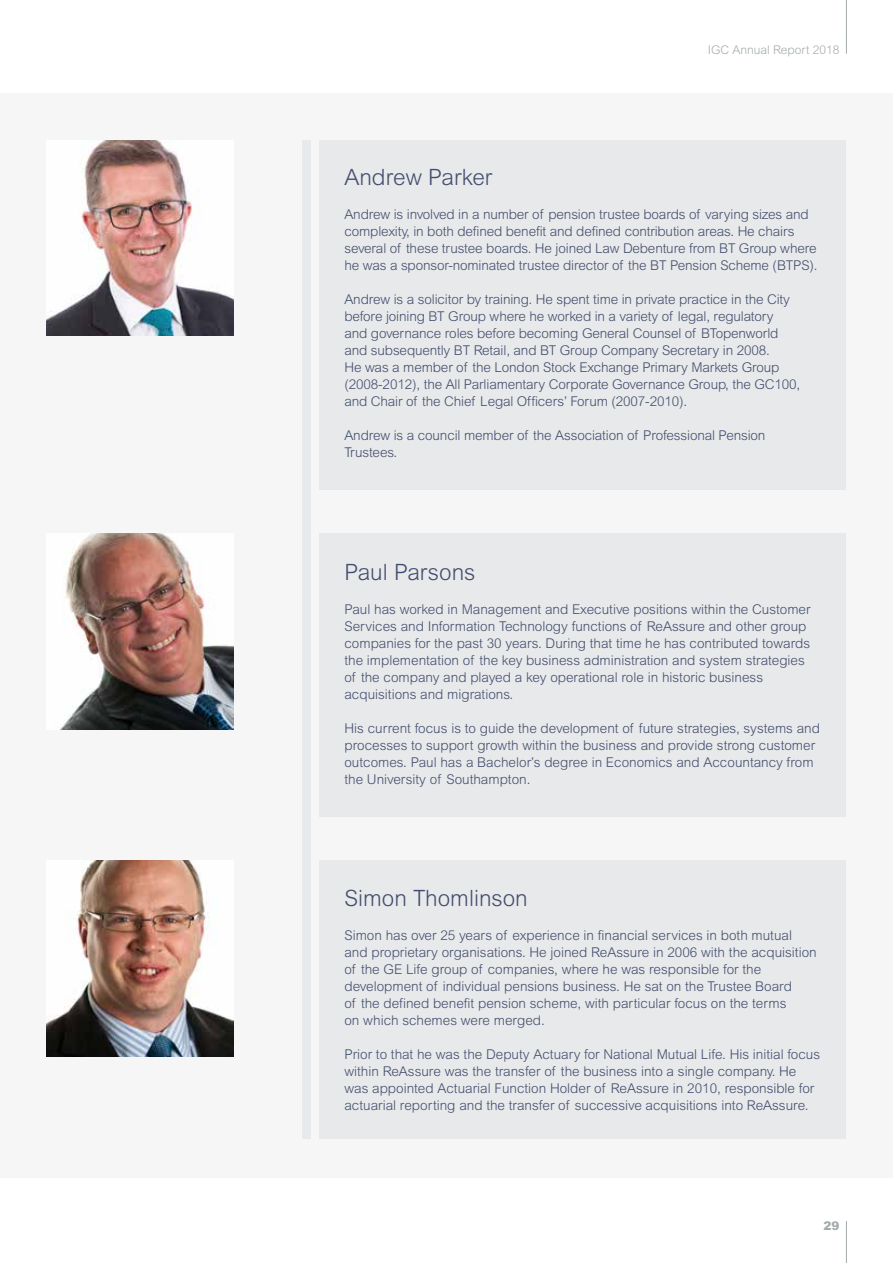
<style>
.page{position:relative;width:893px;height:1263px;background:#fff}
.page>*{position:absolute;margin:0;border:0;box-sizing:border-box;transform-origin:0 0}
.t1{font:300 22.5px "Arial";color:#434e6e}
.t2{font:300 13.5px/17px "Arial";color:#434e6e}
.t3{font:300 12px "Arial";color:#a5abad}
.t4{font:900 12px "Arial";color:#a5abad}
</style>
<div class="page">
<div style="left:0;top:94px;width:893px;height:1084px;background:#f6f6f7"></div>
<div style="left:302px;top:140px;width:8px;height:998px;background:#e8e9ea"></div>
<div style="left:319px;top:140px;width:527px;height:350px;background:#e8e9ea"></div>
<img style="left:47px;top:140px;width:187px;height:196px">
<div style="left:319px;top:533px;width:527px;height:284px;background:#e8e9ea"></div>
<img style="left:60px;top:533px;width:174px;height:196px">
<div style="left:319px;top:860px;width:527px;height:278px;background:#e8e9ea"></div>
<img style="left:47px;top:860px;width:187px;height:196px">
<hr style="left:846px;top:0;width:1px;height:54px;background:#a5abad">
<hr style="left:846px;top:1221px;width:1px;height:42px;background:#a5abad">
<p class="t3" style="left:708px;top:43px;width:133px">IGC Annual Report 2018</p>
<h1 class="t1" style="left:344px;top:164px;width:149px">Andrew Parker</h1>
<p class="t2" style="left:344px;top:206px;width:475px">Andrew is involved in a number of pension trustee boards of varying sizes and complexity, in both defined benefit and defined contribution areas. He chairs several of these trustee boards. He joined Law Debenture from BT Group where he was a sponsor-nominated trustee director of the BT Pension Scheme (BTPS).</p>
<p class="t2" style="left:344px;top:291px;width:457px">Andrew is a solicitor by training. He spent time in private practice in the City before joining BT Group where he worked in a variety of legal, regulatory<br>and governance roles before becoming General Counsel of BTopenworld and subsequently BT Retail, and BT Group Company Secretary in 2008.<br>He was a member of the London Stock Exchange Primary Markets Group (2008-2012), the All Parliamentary Corporate Governance Group, the GC100, and Chair of the Chief Legal Officers’ Forum (2007-2010).</p>
<p class="t2" style="left:344px;top:427px;width:422px">Andrew is a council member of the Association of Professional Pension<br>Trustees.</p>
<h1 class="t1" style="left:344px;top:559px;width:133px">Paul Parsons</h1>
<p class="t2" style="left:344px;top:600px;width:468px">Paul has worked in Management and Executive positions within the Customer Services and Information Technology functions of ReAssure and other group companies for the past 30 years. During that time he has contributed towards the implementation of the key business administration and system strategies of the company and played a key operational role in historic business acquisitions and migrations.</p>
<p class="t2" style="left:344px;top:719px;width:477px">His current focus is to guide the development of future strategies, systems and processes to support growth within the business and provide strong customer outcomes. Paul has a Bachelor’s degree in Economics and Accountancy from the University of Southampton.</p>
<h1 class="t1" style="left:344px;top:885px;width:185px">Simon Thomlinson</h1>
<p class="t2" style="left:344px;top:926px;width:474px">Simon has over 25 years of experience in financial services in both mutual and proprietary organisations. He joined ReAssure in 2006 with the acquisition of the GE Life group of companies, where he was responsible for the development of individual pensions business. He sat on the Trustee Board<br>of the defined benefit pension scheme, with particular focus on the terms<br>on which schemes were merged.</p>
<p class="t2" style="left:344px;top:1045px;width:477px">Prior to that he was the Deputy Actuary for National Mutual Life. His initial focus within ReAssure was the transfer of the business into a single company. He was appointed Actuarial Function Holder of ReAssure in 2010, responsible for actuarial reporting and the transfer of successive acquisitions into ReAssure.</p>
<p class="t4" style="left:824px;top:1218px;width:18px">29</p>
</div>
